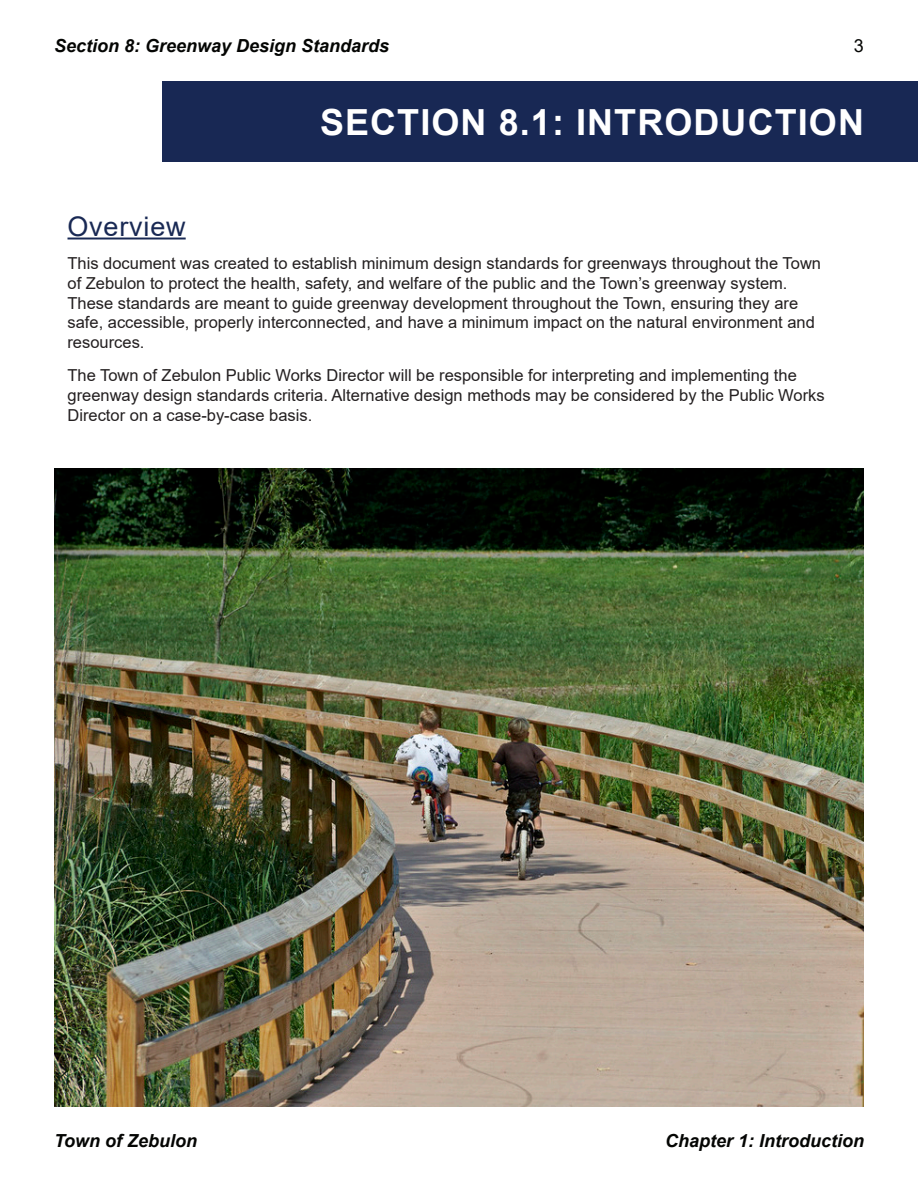
<style>
.page{position:relative;width:918px;height:1188px;background:#fff}
.page>*{position:absolute;margin:0;border:0;box-sizing:border-box;transform-origin:0 0}
.BlueBar_text{font:700 36px "Arial";letter-spacing:.03em;color:#fff}
.t1{font:27px "Arial";letter-spacing:.03em;color:#192954}
.t2{font:italic 700 18px "Arial";color:#040503}
.t3{font:18px "Arial";color:#040503}
.t4{font:16.5px/19.8px "Arial";color:#231f20}
</style>
<div class="page">
<div style="left:162px;top:81px;width:756px;height:81px;background:#182854"></div>
<hr style="left:68px;top:238px;width:118px;height:2px;background:#192954">
<img style="left:54px;top:469px;width:810px;height:638px">
<p class="t2" style="left:54px;top:33px;width:337px">Section 8: Greenway Design Standards</p>
<p class="t3" style="left:854px;top:33px;width:12px">3</p>
<p class="BlueBar_text" style="left:320px;top:97px;width:545px">SECTION 8.1: INTRODUCTION</p>
<p class="t1" style="left:68px;top:208px;width:120px">Overview</p>
<p class="t4" style="left:68px;top:253px;width:755px">This document was created to establish minimum design standards for greenways throughout the Town of Zebulon to protect the health, safety, and welfare of the public and the Town’s greenway system.<br>These standards are meant to guide greenway development throughout the Town, ensuring they are safe, accessible, properly interconnected, and have a minimum impact on the natural environment and resources.</p>
<p class="t4" style="left:68px;top:366px;width:759px">The Town of Zebulon Public Works Director will be responsible for interpreting and implementing the greenway design standards criteria. Alternative design methods may be considered by the Public Works<br>Director on a case-by-case basis.</p>
<p class="t2" style="left:54px;top:1129px;width:145px">Town of Zebulon</p>
<p class="t2" style="left:665px;top:1129px;width:201px">Chapter 1: Introduction</p>
</div>
